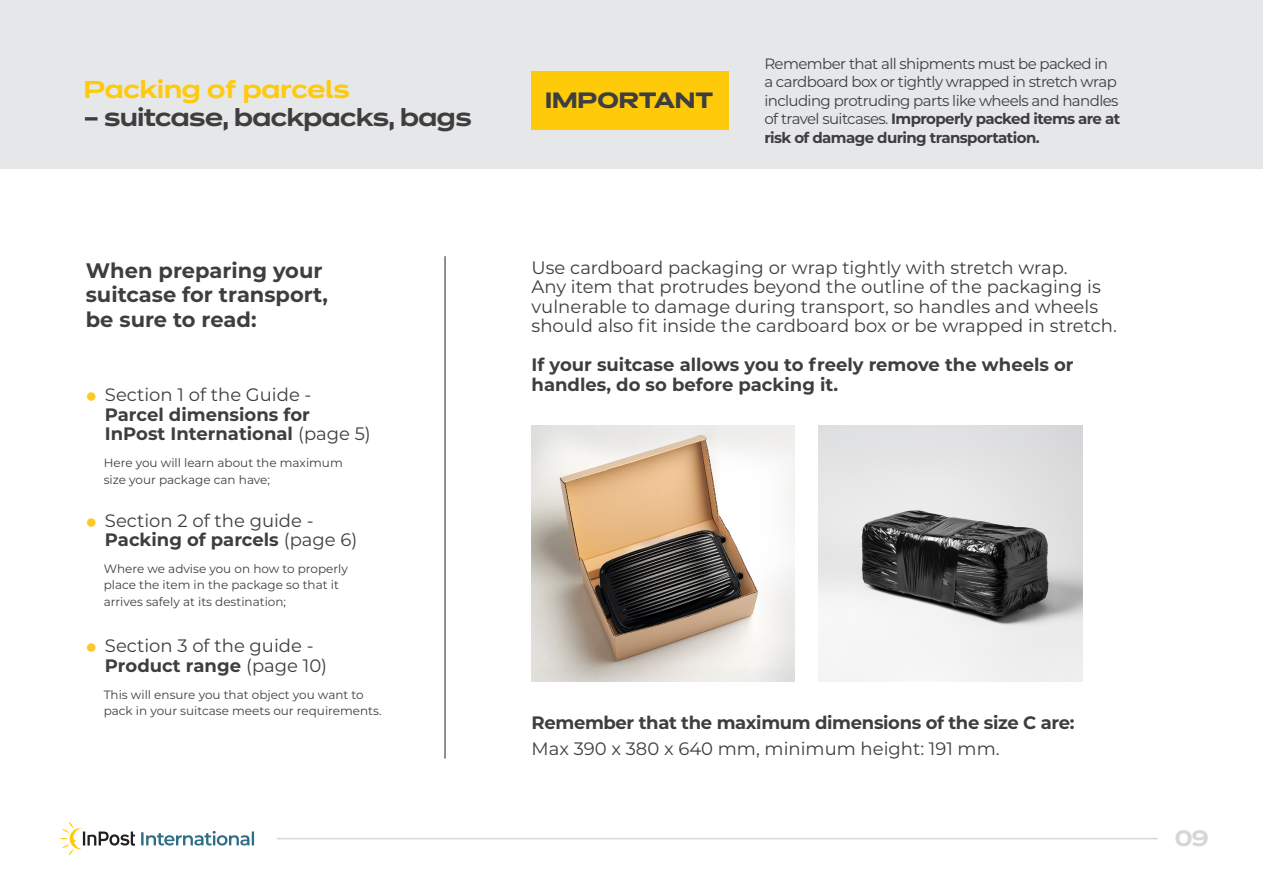
<style>
.page{position:relative;width:1263px;height:893px;background:#fff}
.page>*{position:absolute;margin:0;border:0;box-sizing:border-box;transform-origin:0 0}
.t1{font:600 24px "Dinamit";letter-spacing:-.02em;color:#3e3e3f}
.t2{font:600 24px "Dinamit";color:#feca0a}
.t3{font:700 21.9px "Dinamit";color:#3e3e3f}
.t4{font:600 21.9px "Dinamit";color:#d5d6d8}
.t5{font:700 21px/24.6px "Montserrat";color:#3e3e3f}
.t6{font:18px/19.5px "Montserrat";color:#3e3e3f}
.t7{font:700 18px/19.5px "Montserrat";color:#3e3e3f}
.t8{font:700 18px "Montserrat";letter-spacing:-.02em;color:#3e3e3f}
.t9{font:15px/18.6px "Montserrat";letter-spacing:-.04em;color:#3e3e3f}
.t10{font:12px/16.5px "Montserrat";color:#3e3e3f}
.s1{font-weight:400}
.s2{font-weight:700}
</style>
<div class="page">
<svg style="left:141px;top:831px;width:113px;height:14px"></svg>
<svg style="left:60px;top:821px;width:75px;height:35px"></svg>
<hr style="left:277px;top:838px;width:880px;height:1px;background:#d5d6d8">
<div style="left:0;top:0;width:1263px;height:168px;background:#e6e7e9"></div>
<div style="left:531px;top:71px;width:198px;height:59px;background:#feca0a"></div>
<hr style="left:445px;top:256px;width:1px;height:503px;background:#231f20">
<img style="left:531px;top:426px;width:263px;height:256px">
<img style="left:819px;top:426px;width:263px;height:256px">
<p class="t2" style="left:84px;top:69px;width:267px">Packing of parcels</p>
<p class="t1" style="left:84px;top:97px;width:389px">– suitcase, backpacks, bags</p>
<p class="t5" style="left:86px;top:257px;width:244px">When preparing your suitcase for transport, be sure to read:</p>
<p class="t7" style="left:105px;top:384px;width:267px"><span class="s1">Section 1 of the Guide -<br></span>Parcel dimensions for<br>InPost International <span class="s1">(page 5)</span></p>
<p class="t10" style="left:104px;top:454px;width:241px">Here you will learn about the maximum size your package can have;</p>
<p class="t6" style="left:105px;top:510px;width:254px">Section 2 of the guide -<br><span class="s2">Packing of parcels</span> (page 6)</p>
<p class="t10" style="left:104px;top:560px;width:246px">Where we advise you on how to properly place the item in the package so that it arrives safely at its destination;</p>
<p class="t6" style="left:105px;top:635px;width:224px">Section 3 of the guide -<br><span class="s2">Product range</span> (page 10)</p>
<p class="t10" style="left:104px;top:686px;width:279px">This will ensure you that object you want to pack in your suitcase meets our requirements.</p>
<p class="t3" style="left:545px;top:81px;width:170px">IMPORTANT</p>
<p class="t9" style="left:764px;top:53px;width:357px">Remember that all shipments must be packed in a cardboard box or tightly wrapped in stretch wrap including protruding parts like wheels and handles of travel suitcases. <span class="s2">Improperly packed items are at risk of damage during transportation.</span></p>
<p class="t6" style="left:531px;top:257px;width:587px">Use cardboard packaging or wrap tightly with stretch wrap.<br>Any item that protrudes beyond the outline of the packaging is vulnerable to damage during transport, so handles and wheels should also fit inside the cardboard box or be wrapped in stretch.</p>
<p class="t7" style="left:531px;top:354px;width:544px">If your suitcase allows you to freely remove the wheels or handles, do so before packing it.</p>
<p class="t8" style="left:531px;top:710px;width:544px">Remember that the maximum dimensions of the size C are:</p>
<p class="t6" style="left:531px;top:739px;width:469px">Max 390 x 380 x 640 mm, minimum height: 191 mm.</p>
<p class="t4" style="left:1175px;top:819px;width:35px">09</p>
</div>
